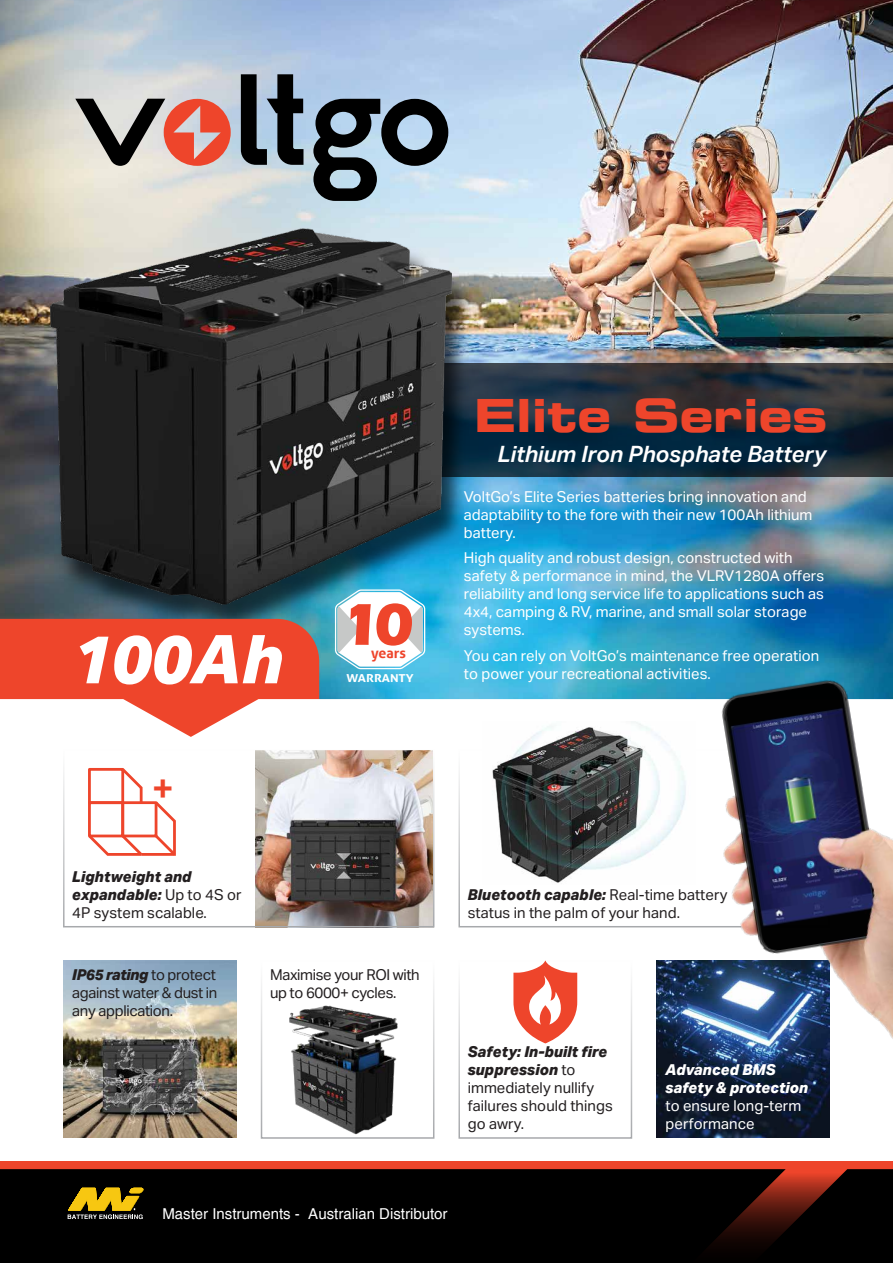
<style>
.page{position:relative;width:893px;height:1263px;background:#fff}
.page>*{position:absolute;margin:0;border:0;box-sizing:border-box;transform-origin:0 0}
.t1{font:italic 800 67.5px "Aktiv Grotesk";color:#fff}
.t2{font:700 61.05px "Eras ITC";color:#ee452b}
.t3{font:45px "Eurostile Bold Extended Two";color:#ee452b}
.t4{font:600 36.3px "Aktiv Grotesk";color:#ee452b}
.t5{font:italic 600 22.5px "Aktiv Grotesk";color:#fff}
.t6{font:15px/18px "Aktiv Grotesk";color:#fff}
.t7{font:15px/18px "Aktiv Grotesk";letter-spacing:-.01em;color:#231f20}
.t8{font:italic 800 15px/18px "Aktiv Grotesk";color:#231f20}
.t9{font:15px "Helvetica";color:#fff}
.t10{font:italic 800 15px/18px "Aktiv Grotesk";color:#fff}
.t11{font:700 14.1px "Aller";letter-spacing:-.005em;color:#ee452b}
.t12{font:700 10.95px "Aller";color:#fff;scale:1.18 1}
.s1{font-weight:400;font-style:normal}
.s2{font-weight:800;font-style:italic}
</style>
<div class="page">
<img style="left:0;top:0;width:893px;height:699px">
<svg style="left:75px;top:74px;width:373px;height:127px;background:#9b999e"></svg>
<svg style="left:483px;top:364px;width:410px;height:113px;background:#1b2d3b"></svg>
<img style="left:41px;top:227px;width:442px;height:417px">
<img style="left:50px;top:228px;width:401px;height:376px">
<div style="left:0;top:619px;width:319px;height:80px;background:#ee452b"></div>
<svg style="left:0;top:699px;width:830px;height:440px"></svg>
<svg style="left:335px;top:589px;width:90px;height:80px"></svg>
<img style="left:64px;top:961px;width:172px;height:177px">
<div style="left:261px;top:960px;width:173px;height:179px;border:2px solid #fff"></div>
<div style="left:458px;top:960px;width:174px;height:179px;border:2px solid #fff"></div>
<img style="left:657px;top:961px;width:172px;height:177px">
<img style="left:256px;top:752px;width:175px;height:172px">
<div style="left:63px;top:749px;width:371px;height:178px;border:2px solid #fff"></div>
<div style="left:458px;top:749px;width:372px;height:178px;border:2px solid #fff"></div>
<img style="left:482px;top:722px;width:213px;height:163px">
<img style="left:719px;top:678px;width:174px;height:404px">
<svg style="left:85px;top:765px;width:93px;height:96px"></svg>
<img style="left:287px;top:1004px;width:113px;height:132px">
<svg style="left:513px;top:961px;width:64px;height:82px"></svg>
<div style="left:0;top:1161px;width:893px;height:102px;background:#ee452b"></div>
<svg style="left:0;top:1169px;width:893px;height:94px;background:#060101"></svg>
<svg style="left:68px;top:1188px;width:76px;height:31px;background:#8f7619"></svg>
<h1 class="t1" style="left:72px;top:620px;width:213px">100Ah</h1>
<h2 class="t2" style="left:340px;top:589px;width:75px">10</h2>
<p class="t11" style="left:371px;top:645px;width:36px">years</p>
<p class="t12" style="left:346px;top:672px;width:59px">WARRANTY</p>
<h3 class="t3" style="left:474px;top:383px;width:355px">Elite Series</h3>
<h3 class="t5" style="left:498px;top:441px;width:330px">Lithium Iron Phosphate Battery</h3>
<p class="t6" style="left:464px;top:487px;width:350px">VoltGo’s Elite Series batteries bring innovation and adaptability to the fore with their new 100Ah lithium battery.</p>
<p class="t6" style="left:464px;top:549px;width:362px">High quality and robust design, constructed with safety &amp; performance in mind, the VLRV1280A offers reliability and long service life to applications such as 4x4, camping &amp; RV, marine, and small solar storage systems.</p>
<p class="t6" style="left:464px;top:646px;width:357px">You can rely on VoltGo’s maintenance free operation to power your recreational activities.</p>
<h3 class="t4" style="left:152px;top:767px;width:23px">+</h3>
<p class="t8" style="left:72px;top:868px;width:171px">Lightweight and expandable: <span class="s1">Up to 4S or<br>4P system scalable.</span></p>
<p class="t7" style="left:72px;top:966px;width:147px;text-align:justify"><span class="s2">IP65 rating</span> to protect against water &amp; dust in any application.</p>
<p class="t7" style="left:270px;top:966px;width:151px">Maximise your ROI with up to 6000+ cycles.</p>
<p class="t7" style="left:468px;top:886px;width:261px"><span class="s2">Bluetooth capable:</span> Real-time battery status in the palm of your hand.</p>
<p class="t7" style="left:468px;top:1043px;width:147px"><span class="s2">Safety: In-built fire suppression</span> to immediately nullify failures should things go awry.</p>
<p class="t10" style="left:665px;top:1061px;width:144px">Advanced BMS safety &amp; protection</p>
<p class="t6" style="left:665px;top:1097px;width:137px">to ensure long-term performance</p>
<p class="t9" style="left:162px;top:1205px;width:287px">Master Instruments - Australian Distributor</p>
</div>
